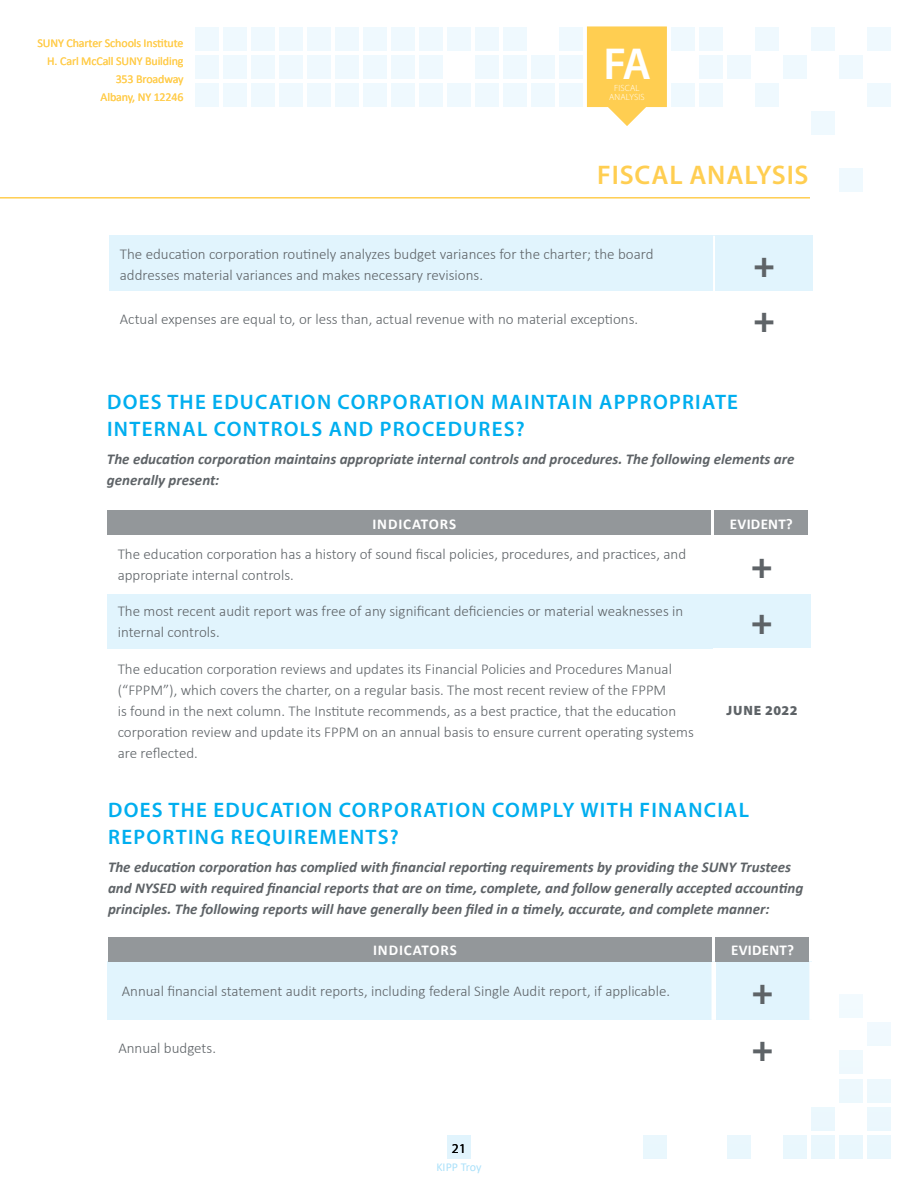
<style>
.page{position:relative;width:918px;height:1188px;background:#fff}
.page>*{position:absolute;margin:0;border:0;box-sizing:border-box;transform-origin:0 0}
.t1{font:600 45px "Myriad Pro";color:#fff}
.t2{font:900 36px/56.8px "Myriad Pro";color:#5e6367}
.t3{font:600 27px "Myriad Pro";letter-spacing:.03em;color:#ffce51}
.t4{font:600 21px/27px "Myriad Pro";letter-spacing:.06em;color:#00aeef}
.t5{font:300 15px/21px "Calibri";color:#5e6367}
.t6{font:italic 700 15px/21px "Calibri";color:#5e6367}
.t7{font:700 15px "Calibri";letter-spacing:.06em;color:#fff}
.t8{font:700 15px "Calibri";letter-spacing:.03em;color:#fff}
.t9{font:900 13.5px "Myriad Pro";letter-spacing:.05em;color:#5e6367}
.t10{font:13.5px "Myriad Pro";color:#000}
.t11{font:12px/18px "Calibri";letter-spacing:-.01em;color:#ffce51;text-align:right}
.t12{font:12px "Calibri";letter-spacing:-.005em;color:#abe1fa}
.t13{font:300 9px/9px "Myriad Pro";letter-spacing:.02em;color:#fff;text-align:center}
</style>
<div class="page">
<div style="left:447px;top:1136px;width:24px;height:23px;background:#e1f4fd"></div>
<div style="left:867px;top:27px;width:24px;height:23px;background:#eff9fe"></div>
<div style="left:867px;top:83px;width:24px;height:24px;background:#eff9fe"></div>
<div style="left:391px;top:27px;width:24px;height:23px;background:#eff9fe"></div>
<div style="left:391px;top:55px;width:24px;height:24px;background:#eff9fe"></div>
<div style="left:419px;top:27px;width:24px;height:23px;background:#eff9fe"></div>
<div style="left:419px;top:55px;width:24px;height:24px;background:#eff9fe"></div>
<div style="left:363px;top:27px;width:24px;height:23px;background:#eff9fe"></div>
<div style="left:363px;top:55px;width:24px;height:24px;background:#eff9fe"></div>
<div style="left:391px;top:83px;width:24px;height:24px;background:#eff9fe"></div>
<div style="left:419px;top:83px;width:24px;height:24px;background:#eff9fe"></div>
<div style="left:363px;top:83px;width:24px;height:24px;background:#eff9fe"></div>
<div style="left:559px;top:27px;width:24px;height:23px;background:#eff9fe"></div>
<div style="left:559px;top:55px;width:24px;height:24px;background:#eff9fe"></div>
<div style="left:531px;top:55px;width:24px;height:24px;background:#eff9fe"></div>
<div style="left:559px;top:83px;width:24px;height:24px;background:#eff9fe"></div>
<div style="left:531px;top:83px;width:24px;height:24px;background:#eff9fe"></div>
<div style="left:475px;top:27px;width:24px;height:23px;background:#eff9fe"></div>
<div style="left:475px;top:55px;width:24px;height:24px;background:#eff9fe"></div>
<div style="left:503px;top:27px;width:24px;height:23px;background:#eff9fe"></div>
<div style="left:503px;top:55px;width:24px;height:24px;background:#eff9fe"></div>
<div style="left:447px;top:27px;width:24px;height:23px;background:#eff9fe"></div>
<div style="left:475px;top:83px;width:24px;height:24px;background:#eff9fe"></div>
<div style="left:503px;top:83px;width:24px;height:24px;background:#eff9fe"></div>
<div style="left:447px;top:83px;width:24px;height:24px;background:#eff9fe"></div>
<div style="left:671px;top:27px;width:24px;height:23px;background:#eff9fe"></div>
<div style="left:671px;top:83px;width:24px;height:24px;background:#eff9fe"></div>
<div style="left:223px;top:27px;width:24px;height:23px;background:#eff9fe"></div>
<div style="left:223px;top:55px;width:24px;height:24px;background:#eff9fe"></div>
<div style="left:251px;top:27px;width:24px;height:23px;background:#eff9fe"></div>
<div style="left:251px;top:55px;width:24px;height:24px;background:#eff9fe"></div>
<div style="left:195px;top:27px;width:24px;height:23px;background:#eff9fe"></div>
<div style="left:195px;top:55px;width:24px;height:24px;background:#eff9fe"></div>
<div style="left:223px;top:83px;width:24px;height:24px;background:#eff9fe"></div>
<div style="left:251px;top:83px;width:24px;height:24px;background:#eff9fe"></div>
<div style="left:195px;top:83px;width:24px;height:24px;background:#eff9fe"></div>
<div style="left:307px;top:27px;width:24px;height:23px;background:#eff9fe"></div>
<div style="left:307px;top:55px;width:24px;height:24px;background:#eff9fe"></div>
<div style="left:335px;top:27px;width:24px;height:23px;background:#eff9fe"></div>
<div style="left:335px;top:55px;width:24px;height:24px;background:#eff9fe"></div>
<div style="left:279px;top:27px;width:24px;height:23px;background:#eff9fe"></div>
<div style="left:279px;top:55px;width:24px;height:24px;background:#eff9fe"></div>
<div style="left:307px;top:83px;width:24px;height:24px;background:#eff9fe"></div>
<div style="left:335px;top:83px;width:24px;height:24px;background:#eff9fe"></div>
<div style="left:279px;top:83px;width:24px;height:24px;background:#eff9fe"></div>
<div style="left:727px;top:55px;width:24px;height:24px;background:#eff9fe"></div>
<div style="left:755px;top:27px;width:24px;height:23px;background:#eff9fe"></div>
<div style="left:699px;top:27px;width:24px;height:23px;background:#eff9fe"></div>
<div style="left:699px;top:55px;width:24px;height:24px;background:#eff9fe"></div>
<div style="left:755px;top:83px;width:24px;height:24px;background:#eff9fe"></div>
<div style="left:699px;top:83px;width:24px;height:24px;background:#eff9fe"></div>
<div style="left:811px;top:27px;width:24px;height:23px;background:#eff9fe"></div>
<div style="left:839px;top:55px;width:24px;height:24px;background:#eff9fe"></div>
<div style="left:783px;top:55px;width:24px;height:24px;background:#eff9fe"></div>
<div style="left:811px;top:111px;width:24px;height:24px;background:#eff9fe"></div>
<div style="left:839px;top:994px;width:24px;height:24px;background:#f2fafe"></div>
<div style="left:867px;top:1022px;width:24px;height:24px;background:#f0f9fe"></div>
<div style="left:839px;top:1050px;width:24px;height:24px;background:#eef9fd"></div>
<div style="left:867px;top:1079px;width:24px;height:24px;background:#edf8fd"></div>
<div style="left:839px;top:1079px;width:24px;height:24px;background:#edf8fd"></div>
<div style="left:867px;top:1107px;width:24px;height:24px;background:#ebf7fd"></div>
<div style="left:811px;top:1107px;width:24px;height:24px;background:#ebf7fd"></div>
<div style="left:867px;top:1135px;width:24px;height:24px;background:#e9f7fd"></div>
<div style="left:839px;top:1135px;width:24px;height:24px;background:#e9f7fd"></div>
<div style="left:811px;top:1135px;width:24px;height:24px;background:#e9f7fd"></div>
<div style="left:783px;top:1135px;width:24px;height:24px;background:#e9f7fd"></div>
<div style="left:727px;top:1135px;width:24px;height:24px;background:#e9f7fd"></div>
<div style="left:643px;top:1135px;width:24px;height:24px;background:#e9f7fd"></div>
<div style="left:839px;top:168px;width:24px;height:24px;background:#eff9fe"></div>
<svg style="left:608px;top:107px;width:38px;height:19px"></svg>
<div style="left:587px;top:26px;width:80px;height:81px;background:#ffce51;border:1px solid #ffce51"></div>
<div style="left:109px;top:236px;width:606px;height:55px;background:#e1f4fd"></div>
<div style="left:713px;top:236px;width:5px;height:55px;background:#fff"></div>
<hr style="left:0;top:197px;width:810px;height:2px;background:#ffce51">
<div style="left:107px;top:593px;width:606px;height:56px;background:#e1f4fd"></div>
<div style="left:713px;top:593px;width:98px;height:56px;background:#e1f4fd"></div>
<div style="left:715px;top:236px;width:98px;height:55px;background:#e1f4fd"></div>
<div style="left:107px;top:511px;width:604px;height:24px;background:#93979a"></div>
<div style="left:715px;top:511px;width:93px;height:24px;background:#93979a"></div>
<div style="left:108px;top:962px;width:606px;height:58px;background:#e1f4fd"></div>
<div style="left:714px;top:962px;width:98px;height:58px;background:#e1f4fd"></div>
<hr style="left:712px;top:962px;width:4px;height:58px;background:#fff">
<div style="left:809px;top:962px;width:5px;height:58px;background:#fff"></div>
<div style="left:108px;top:937px;width:604px;height:25px;background:#93979a"></div>
<div style="left:715px;top:937px;width:93px;height:25px;background:#93979a"></div>
<p class="t11" style="left:38px;top:33px;width:148px">SUNY Charter Schools Institute<br>H. Carl McCall SUNY Building<br>353 Broadway<br>Albany, NY 12246</p>
<h1 class="t1" style="left:604px;top:35px;width:49px">FA</h1>
<p class="t13" style="left:609px;top:83px;width:37px">FISCAL<br>ANALYSIS</p>
<p class="t3" style="left:597px;top:158px;width:213px">FISCAL ANALYSIS</p>
<p class="t5" style="left:120px;top:243px;width:535px">The education corporation routinely analyzes budget variances for the charter; the board addresses material variances and makes necessary revisions.</p>
<p class="t2" style="left:753px;top:235px;width:23px">+</p>
<p class="t5" style="left:120px;top:309px;width:520px">Actual expenses are equal to, or less than, actual revenue with no material exceptions.</p>
<p class="t2" style="left:753px;top:290px;width:23px">+</p>
<p class="t4" style="left:107px;top:388px;width:633px">DOES THE EDUCATION CORPORATION MAINTAIN APPROPRIATE<br>INTERNAL CONTROLS AND PROCEDURES?</p>
<p class="t6" style="left:107px;top:448px;width:689px">The education corporation maintains appropriate internal controls and procedures. The following elements are generally present:</p>
<p class="t7" style="left:372px;top:513px;width:85px">INDICATORS</p>
<p class="t8" style="left:730px;top:513px;width:64px">EVIDENT?</p>
<p class="t5" style="left:118px;top:544px;width:570px">The education corporation has a history of sound fiscal policies, procedures, and practices, and appropriate internal controls.</p>
<p class="t5" style="left:118px;top:600px;width:567px">The most recent audit report was free of any significant deficiencies or material weaknesses in internal controls.</p>
<p class="t5" style="left:118px;top:658px;width:578px">The education corporation reviews and updates its Financial Policies and Procedures Manual (“FPPM”), which covers the charter, on a regular basis. The most recent review of the FPPM<br>is found in the next column. The Institute recommends, as a best practice, that the education corporation review and update its FPPM on an annual basis to ensure current operating systems are reflected.</p>
<p class="t2" style="left:751px;top:536px;width:23px">+ +</p>
<p class="t9" style="left:727px;top:702px;width:73px">JUNE 2022</p>
<p class="t4" style="left:108px;top:796px;width:643px">DOES THE EDUCATION CORPORATION COMPLY WITH FINANCIAL<br>REPORTING REQUIREMENTS?</p>
<p class="t6" style="left:108px;top:856px;width:697px">The education corporation has complied with financial reporting requirements by providing the SUNY Trustees and NYSED with required financial reports that are on time, complete, and follow generally accepted accounting principles. The following reports will have generally been filed in a timely, accurate, and complete manner:</p>
<p class="t7" style="left:373px;top:940px;width:85px">INDICATORS</p>
<p class="t8" style="left:731px;top:940px;width:64px">EVIDENT?</p>
<p class="t5" style="left:122px;top:981px;width:550px">Annual financial statement audit reports, including federal Single Audit report, if applicable.</p>
<p class="t2" style="left:752px;top:962px;width:23px">+</p>
<p class="t5" style="left:118px;top:1038px;width:99px">Annual budgets.</p>
<p class="t2" style="left:752px;top:1019px;width:23px">+</p>
<p class="t10" style="left:452px;top:1140px;width:16px">21</p>
<p class="t12" style="left:436px;top:1159px;width:47px">KIPP Troy</p>
</div>
